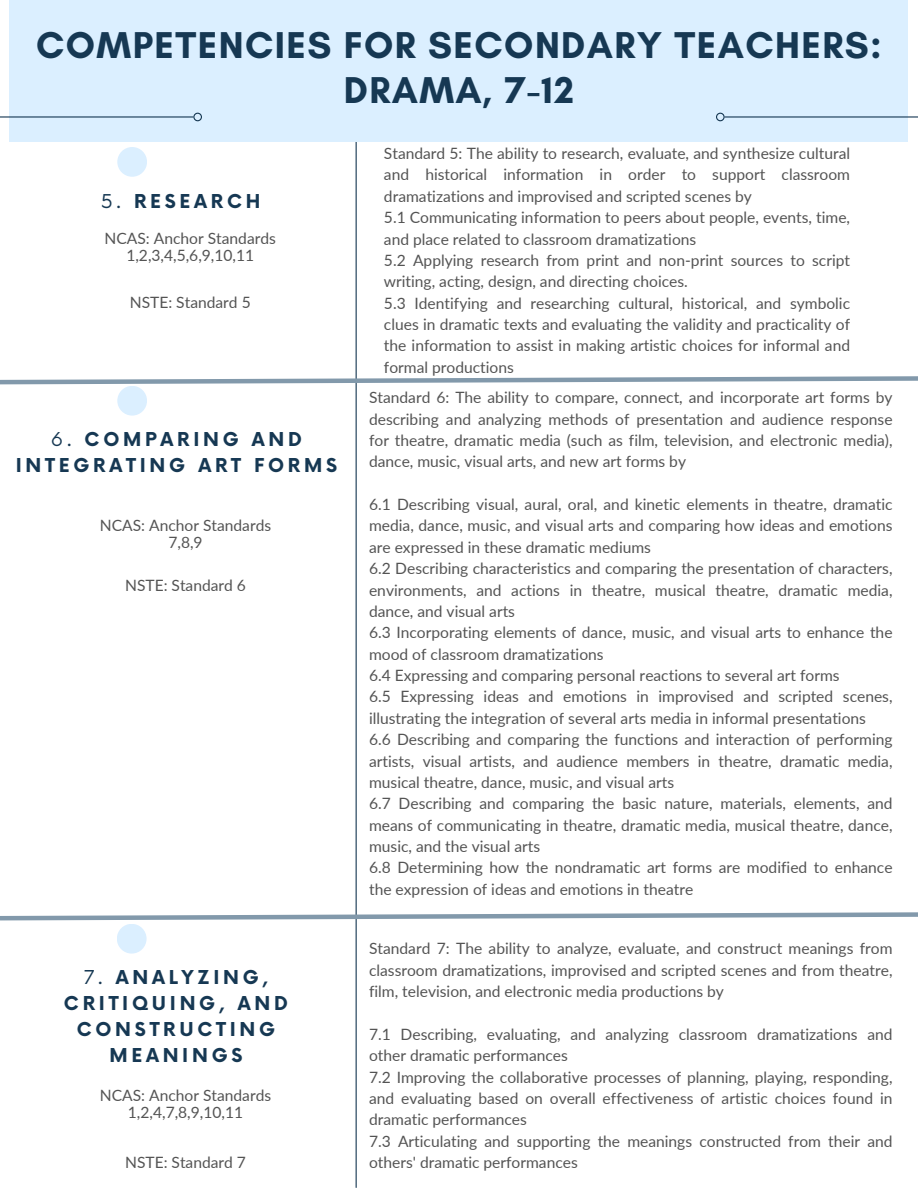
<style>
.page{position:relative;width:918px;height:1188px;background:#fff}
.page>*{position:absolute;margin:0;border:0;box-sizing:border-box;transform-origin:0 0}
.t1{font:700 38.1px/45.5px "Glacial Indifference";letter-spacing:.035em;color:#163853;text-align:center}
.t2{font:700 18.6px/25.8px "Now";letter-spacing:.2em;color:#163853;text-align:center}
.t3{font:15.6px/21.3px "Lato";color:#545454;text-align:justify}
.s1{font-weight:400}
</style>
<div class="page">
<hr style="left:356px;top:141px;width:1px;height:1046px;background:#163853">
<div style="left:9px;top:0;width:899px;height:141px;background:#dbefff"></div>
<hr style="left:0;top:116px;width:198px;height:2px;background:#163853">
<svg style="left:193px;top:113px;width:9px;height:8px"></svg>
<hr style="left:720px;top:116px;width:198px;height:2px;background:#163853">
<svg style="left:716px;top:113px;width:9px;height:8px"></svg>
<div style="left:117px;top:147px;width:30px;height:30px;background:#dbefff;border-radius:50%"></div>
<svg style="left:0;top:373px;width:918px;height:14px"></svg>
<div style="left:117px;top:386px;width:30px;height:30px;background:#dbefff;border-radius:50%"></div>
<svg style="left:0;top:909px;width:918px;height:14px"></svg>
<div style="left:117px;top:924px;width:30px;height:30px;background:#dbefff;border-radius:50%"></div>
<p class="t1" style="left:36px;top:22px;width:847px">COMPETENCIES FOR SECONDARY TEACHERS:<br>DRAMA, 7-12</p>
<h2 class="t2" style="left:101px;top:189px;width:161px"><span class="s1">5.</span> RESEARCH</h2>
<p class="t3" style="left:105px;top:230px;width:173px;line-height:16.8px;text-align:center">NCAS: Anchor Standards<br>1,2,3,4,5,6,9,10,11</p>
<p class="t3" style="left:130px;top:291px;width:122px">NSTE: Standard 5</p>
<h2 class="t2" style="left:16px;top:428px;width:323px"><span class="s1">6.</span> COMPARING AND<br>INTEGRATING ART FORMS</h2>
<p class="t3" style="left:100px;top:517px;width:173px;line-height:16.8px;text-align:center">NCAS: Anchor Standards<br>7,8,9</p>
<p class="t3" style="left:125px;top:575px;width:122px">NSTE: Standard 6</p>
<p class="t2" style="left:64px;top:966px;width:226px"><span class="s1">7.</span> ANALYZING,<br>CRITIQUING, AND<br>CONSTRUCTING<br>MEANINGS</p>
<p class="t3" style="left:100px;top:1086px;width:173px;line-height:16.8px;text-align:center">NCAS: Anchor Standards<br>1,2,4,7,8,9,10,11</p>
<p class="t3" style="left:125px;top:1151px;width:122px">NSTE: Standard 7</p>
<h1 class="t3" style="left:384px;top:142px;width:468px">Standard 5: The ability to research, evaluate, and synthesize cultural and historical information in order to support classroom dramatizations and improvised and scripted scenes by</h1>
<p class="t3" style="left:384px;top:206px;width:468px">5.1 Communicating information to peers about people, events, time, and place related to classroom dramatizations</p>
<p class="t3" style="left:384px;top:249px;width:468px">5.2 Applying research from print and non-print sources to script writing, acting, design, and directing choices.</p>
<p class="t3" style="left:384px;top:292px;width:468px">5.3 Identifying and researching cultural, historical, and symbolic clues in dramatic texts and evaluating the validity and practicality of the information to assist in making artistic choices for informal and formal productions</p>
<p class="t3" style="left:369px;top:387px;width:525px">Standard 6: The ability to compare, connect, and incorporate art forms by describing and analyzing methods of presentation and audience response for theatre, dramatic media (such as film, television, and electronic media), dance, music, visual arts, and new art forms by</p>
<p class="t3" style="left:369px;top:493px;width:525px">6.1 Describing visual, aural, oral, and kinetic elements in theatre, dramatic media, dance, music, and visual arts and comparing how ideas and emotions are expressed in these dramatic mediums</p>
<p class="t3" style="left:369px;top:558px;width:525px">6.2 Describing characteristics and comparing the presentation of characters, environments, and actions in theatre, musical theatre, dramatic media, dance, and visual arts</p>
<p class="t3" style="left:369px;top:622px;width:525px">6.3 Incorporating elements of dance, music, and visual arts to enhance the mood of classroom dramatizations</p>
<p class="t3" style="left:369px;top:664px;width:472px">6.4 Expressing and comparing personal reactions to several art forms</p>
<p class="t3" style="left:369px;top:686px;width:525px">6.5 Expressing ideas and emotions in improvised and scripted scenes, illustrating the integration of several arts media in informal presentations</p>
<p class="t3" style="left:369px;top:729px;width:525px">6.6 Describing and comparing the functions and interaction of performing artists, visual artists, and audience members in theatre, dramatic media, musical theatre, dance, music, and visual arts</p>
<p class="t3" style="left:369px;top:793px;width:525px">6.7 Describing and comparing the basic nature, materials, elements, and means of communicating in theatre, dramatic media, musical theatre, dance, music, and the visual arts</p>
<p class="t3" style="left:369px;top:857px;width:525px">6.8 Determining how the nondramatic art forms are modified to enhance the expression of ideas and emotions in theatre</p>
<p class="t3" style="left:369px;top:938px;width:525px">Standard 7: The ability to analyze, evaluate, and construct meanings from classroom dramatizations, improvised and scripted scenes and from theatre, film, television, and electronic media productions by</p>
<h2 class="t3" style="left:369px;top:1023px;width:525px">7.1 Describing, evaluating, and analyzing classroom dramatizations and other dramatic performances</h2>
<p class="t3" style="left:369px;top:1066px;width:525px">7.2 Improving the collaborative processes of planning, playing, responding, and evaluating based on overall effectiveness of artistic choices found in dramatic performances</p>
<p class="t3" style="left:369px;top:1130px;width:525px">7.3 Articulating and supporting the meanings constructed from their and others' dramatic performances</p>
</div>
